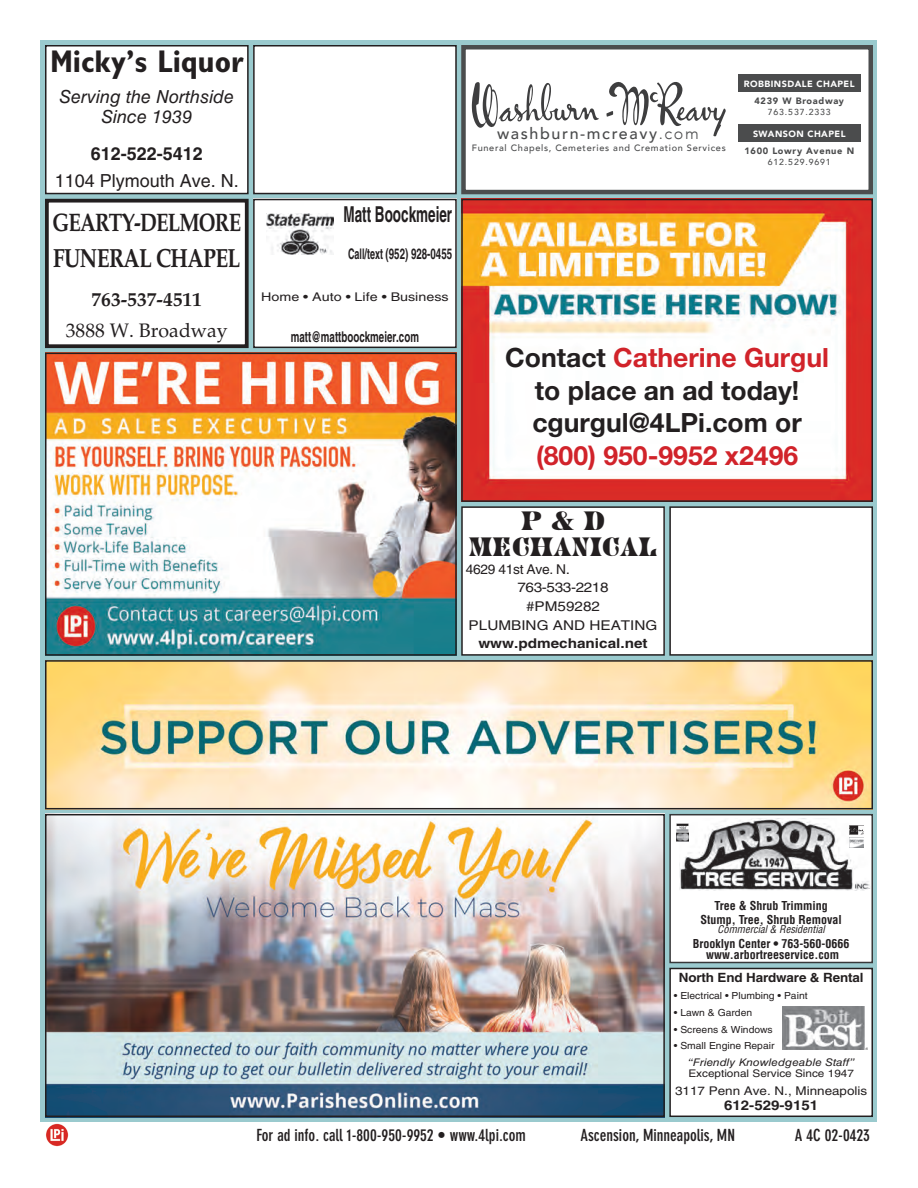
<style>
.page{position:relative;width:918px;height:1188px;background:#fff}
.page>*{position:absolute;margin:0;border:0;box-sizing:border-box;transform-origin:0 0}
.t1{font:700 condensed 31.5px "Gill Sans Std";color:#231f20}
.t2{font:700 26.55px "Helvetica Neue LT Std";color:#d1232a}
.t3{font:700 26.55px "Helvetica Neue LT Std";color:#231f20}
.t4{font:700 26.25px "Palatino LT Std";letter-spacing:-.03em;color:#231f20;scale:.8 1}
.t5{font:700 25.35px "Palatino LT Std";letter-spacing:-.04em;color:#231f20;scale:.8 1}
.t6{font:24.75px/25px "Juniper Std";color:#231f20;text-align:center;scale:1.53 1}
.t7{font:700 21.9px "Helvetica LT Std";color:#231f20;scale:.62 1}
.t8{font:19.5px "Palatino LT Std";color:#231f20}
.t9{font:700 19.5px "Palatino LT Std";color:#231f20}
.t10{font:italic 18px/19.5px "Helvetica LT Std";color:#231f20;text-align:center}
.t11{font:18px "Helvetica LT Std";color:#231f20}
.t12{font:700 18px "Helvetica LT Std";color:#231f20}
.t13{font:700 condensed 16.5px "DIN Neuzeit Grotesk Std";color:#231f20}
.t14{font:500 16.2px "Avenir";letter-spacing:.1em;color:#4b4c4d}
.t15{font:700 14.85px "Helvetica LT Std";color:#231f20;scale:.66 1}
.t16{font:700 13.5px/18px "Helvetica LT Std";color:#231f20;text-align:center;scale:1.13 1}
.t17{font:13.5px/18px "Helvetica LT Std";letter-spacing:-.025em;color:#231f20}
.t18{font:700 13.5px "Helvetica LT Std";color:#231f20;scale:1.12 1}
.t19{font:13.5px "Helvetica LT Std";color:#231f20;scale:1.13 1}
.t20{font:700 12.75px "Helvetica LT Std";letter-spacing:-.01em;color:#231f20;scale:1.05 1}
.t21{font:700 condensed 12px "Helvetica LT Std";color:#231f20}
.t22{font:12px "Helvetica LT Std";color:#231f20;scale:1.12 1}
.t23{font:12px "Helvetica LT Std";color:#231f20;scale:1.19 1}
.t24{font:italic 10.5px/11.6px "Helvetica LT Std";color:#231f20;scale:1.12 1}
.t25{font:italic condensed 10.5px "Helvetica LT Std";color:#231f20}
.t26{font:9.75px "Helvetica LT Std";color:#231f20;scale:1.06 1}
.t27{font:500 9.15px "Avenir";letter-spacing:.075em;color:#4b4c4d}
.t28{font:900 9.15px "Avenir";letter-spacing:.075em;color:#4b4c4d}
.t29{font:900 9px "Avenir";letter-spacing:.05em;color:#fff}
.t30{font:500 8.7px "Avenir";letter-spacing:.1em;color:#4b4c4d}
.s1{font-size:14.7px}
.s2{font-weight:300}
.s3{color:#231f20}
.s4{font-weight:400}
.s5{font-style:normal}
</style>
<div class="page">
<div style="left:40px;top:40px;width:838px;height:1082px;background:#9acace"></div>
<div style="left:670px;top:507px;width:202px;height:148px;background:#fff"></div>
<div style="left:669px;top:506px;width:204px;height:150px;border:2px solid #231f20"></div>
<div style="left:254px;top:46px;width:202px;height:148px;background:#fff"></div>
<div style="left:253px;top:45px;width:204px;height:149px;border:2px solid #231f20"></div>
<img style="left:46px;top:1123px;width:22px;height:24px">
<div style="left:47px;top:201px;width:200px;height:145px;background:#fff"></div>
<div style="left:45px;top:199px;width:204px;height:149px;border:4px solid #231f20"></div>
<div style="left:253px;top:199px;width:203px;height:149px;background:#fff"></div>
<img style="left:267px;top:213px;width:66px;height:41px">
<div style="left:253px;top:199px;width:204px;height:149px;border:2px solid #231f20"></div>
<div style="left:46px;top:46px;width:202px;height:148px;background:#fff"></div>
<div style="left:45px;top:45px;width:204px;height:149px;border:2px solid #231f20"></div>
<div style="left:670px;top:968px;width:202px;height:148px;background:#fff"></div>
<div style="left:669px;top:968px;width:204px;height:149px;border:2px solid #231f20"></div>
<img style="left:783px;top:1007px;width:85px;height:42px">
<div style="left:462px;top:507px;width:202px;height:148px;background:#fff"></div>
<div style="left:461px;top:506px;width:204px;height:150px;border:2px solid #231f20"></div>
<div style="left:670px;top:815px;width:202px;height:147px;background:#fff"></div>
<div style="left:669px;top:814px;width:204px;height:149px;border:2px solid #383839"></div>
<img style="left:680px;top:818px;width:190px;height:73px">
<img style="left:850px;top:826px;width:14px;height:9px">
<img style="left:849px;top:838px;width:15px;height:9px">
<svg style="left:676px;top:823px;width:13px;height:19px"></svg>
<div style="left:461px;top:45px;width:412px;height:149px;background:#fff;border:4px solid #4b4d4e"></div>
<svg style="left:471px;top:82px;width:255px;height:55px"></svg>
<svg style="left:738px;top:74px;width:123px;height:68px"></svg>
<img style="left:464px;top:202px;width:406px;height:297px">
<div style="left:461px;top:199px;width:412px;height:303px;border:2px solid #231f20"></div>
<img style="left:48px;top:817px;width:614px;height:297px">
<div style="left:45px;top:814px;width:620px;height:303px;border:2px solid #231f20"></div>
<img style="left:48px;top:356px;width:406px;height:297px">
<div style="left:45px;top:353px;width:412px;height:303px;border:2px solid #231f20"></div>
<img style="left:48px;top:663px;width:822px;height:143px">
<div style="left:45px;top:660px;width:828px;height:149px;border:2px solid #231f20"></div>
<p class="t1" style="left:50px;top:43px;width:195px">Micky’s Liquor</p>
<p class="t10" style="left:59px;top:87px;width:177px">Serving the Northside<br>Since 1939</p>
<p class="t12" style="left:91px;top:143px;width:114px">612-522-5412</p>
<p class="t11" style="left:55px;top:170px;width:186px">1104 Plymouth Ave. N.</p>
<p class="t5" style="left:53px;top:207px;width:237px">GEARTY-DELMORE</p>
<p class="t4" style="left:53px;top:243px;width:236px">FUNERAL CHAPEL</p>
<p class="t9" style="left:92px;top:288px;width:112px">763-537-4511</p>
<p class="t8" style="left:66px;top:319px;width:163px">3888 W. Broadway</p>
<p class="t7" style="left:343px;top:201px;width:177px">Matt Boockmeier</p>
<p class="t15" style="left:348px;top:245px;width:159px"><span class="s1">Call/text</span> (952) 928-0455</p>
<p class="t23" style="left:261px;top:289px;width:159px">Home • Auto • Life • Business</p>
<p class="t15" style="left:291px;top:328px;width:196px">matt@mattboockmeier.com</p>
<p class="t14" style="left:497px;top:119px;width:204px">washburn-mcreavy<span class="s2">.com</span></p>
<p class="t27" style="left:472px;top:141px;width:256px">Funeral Chapels, Cemeteries and Cremation Services</p>
<p class="t27" style="left:472px;top:140px;width:256px">Funeral Chapels, Cemeteries and Cremation Services</p>
<p class="t29" style="left:743px;top:76px;width:112px">ROBBINSDALE CHAPEL</p>
<p class="t30" style="left:767px;top:104px;width:64px">763.537.2333</p>
<p class="t29" style="left:752px;top:125px;width:94px">SWANSON CHAPEL</p>
<p class="t28" style="left:744px;top:143px;width:111px">1600 Lowry Avenue N</p>
<p class="t30" style="left:767px;top:154px;width:64px">612.529.9691</p>
<p class="t29" style="left:744px;top:76px;width:112px">ROBBINSDALE CHAPEL</p>
<p class="t28" style="left:754px;top:93px;width:91px">4239 W Broadway</p>
<p class="t30" style="left:768px;top:104px;width:65px">763.537.2333</p>
<p class="t29" style="left:753px;top:126px;width:94px">SWANSON CHAPEL</p>
<p class="t28" style="left:744px;top:143px;width:111px">1600 Lowry Avenue N</p>
<p class="t30" style="left:768px;top:154px;width:65px">612.529.9691</p>
<p class="t2" style="left:505px;top:341px;width:326px"><span class="s3">Contact</span> Catherine Gurgul</p>
<p class="t3" style="left:535px;top:374px;width:266px">to place an ad today!</p>
<p class="t3" style="left:532px;top:406px;width:271px">cgurgul@4LPi.com or</p>
<p class="t2" style="left:536px;top:439px;width:264px">(800) 950-9952 x2496</p>
<p class="t6" style="left:469px;top:510px;width:125px">P &amp; D<br>MECHANICAL</p>
<p class="t17" style="left:518px;top:561px;width:93px;text-indent:-52px">4629 41st Ave. N.<br>763-533-2218</p>
<p class="t19" style="left:526px;top:599px;width:67px">#PM59282</p>
<p class="t16" style="left:469px;top:616px;width:169px"><span class="s4">PLUMBING AND HEATING </span>www.pdmechanical.net</p>
<p class="t21" style="left:715px;top:898px;width:115px">Tree &amp; Shrub Trimming</p>
<p class="t21" style="left:700px;top:912px;width:143px">Stump, Tree, Shrub Removal</p>
<p class="t25" style="left:718px;top:923px;width:109px">Commercial &amp; Residential</p>
<p class="t21" style="left:693px;top:936px;width:158px">Brooklyn Center • 763-560-0666</p>
<p class="t21" style="left:706px;top:947px;width:135px">www.arbortreeservice.com</p>
<p class="t20" style="left:679px;top:970px;width:177px">North End Hardware &amp; Rental</p>
<p class="t26" style="left:674px;top:990px;width:128px">• Electrical • Plumbing • Paint</p>
<p class="t26" style="left:674px;top:1007px;width:75px">• Lawn &amp; Garden</p>
<p class="t26" style="left:674px;top:1024px;width:95px">• Screens &amp; Windows</p>
<p class="t26" style="left:674px;top:1040px;width:96px">• Small Engine Repair</p>
<p class="t24" style="left:688px;top:1056px;width:151px">“Friendly Knowledgeable Staff”<br><span class="s5">Exceptional Service Since 1947</span></p>
<p class="t22" style="left:675px;top:1084px;width:173px">3117 Penn Ave. N., Minneapolis</p>
<p class="t18" style="left:724px;top:1097px;width:86px">612-529-9151</p>
<p class="t13" style="left:257px;top:1126px;width:271px">For ad info. call 1-800-950-9952 • www.4lpi.com</p>
<p class="t13" style="left:580px;top:1126px;width:156px">Ascension, Minneapolis, MN</p>
<p class="t13" style="left:795px;top:1126px;width:77px">A 4C 02-0423</p>
</div>
